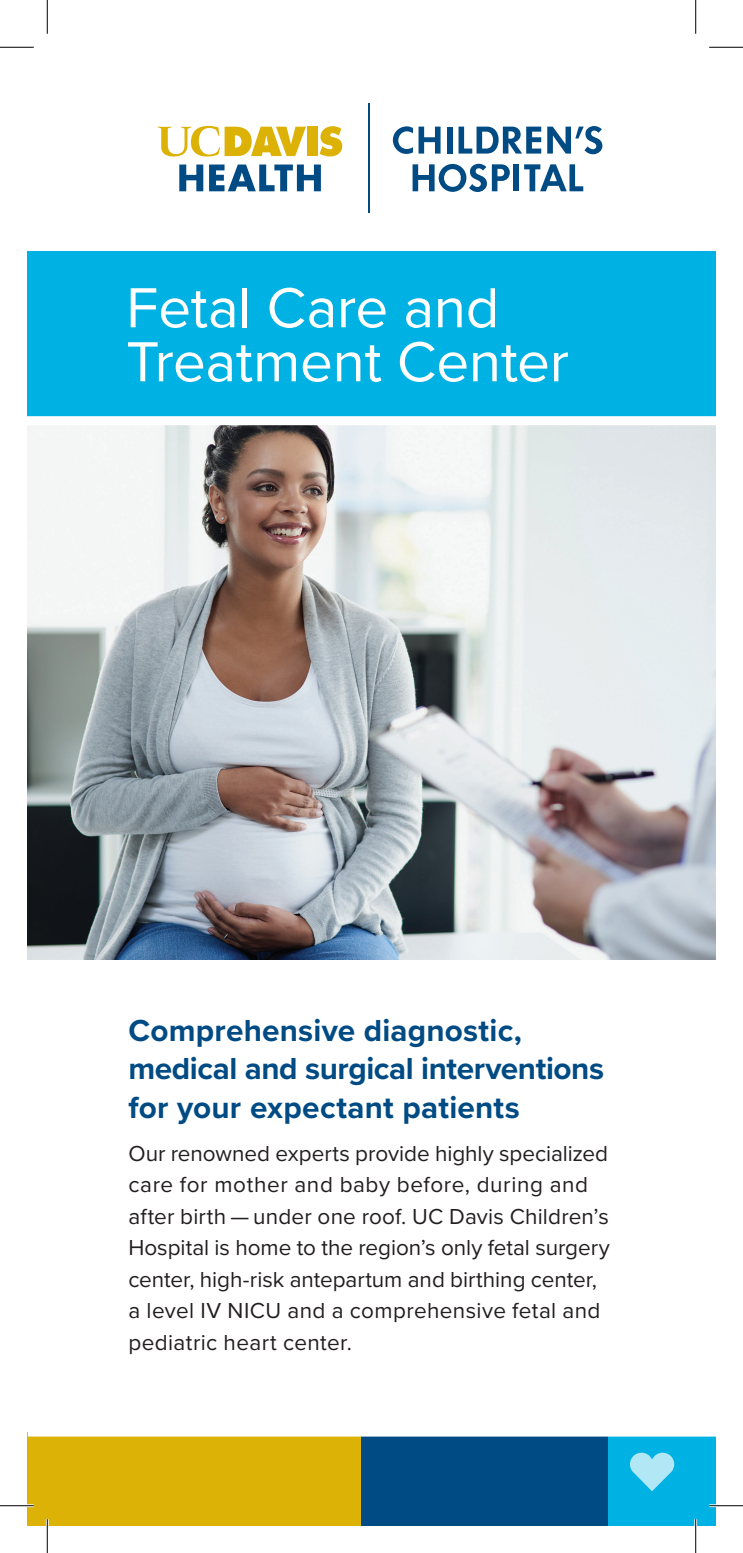
<style>
.page{position:relative;width:743px;height:1553px;background:#fff}
.page>*{position:absolute;margin:0;border:0;box-sizing:border-box;transform-origin:0 0}
.main_body{font:58.5px/54px "Proxima Nova";letter-spacing:-.005em;color:#fff}
.main_body-2{font:700 31.5px/38.2px "Proxima Nova";letter-spacing:.005em;color:#004b84}
.main_body-3{font:22.5px/31.5px "Proxima Nova";letter-spacing:.005em;color:#231f20}
</style>
<div class="page">
<div style="left:27px;top:1432px;width:667px;height:94px;background:#ddb207"></div>
<div style="left:362px;top:1432px;width:332px;height:94px;background:#004b84"></div>
<div style="left:608px;top:1432px;width:108px;height:94px;background:#00b2e3"></div>
<svg style="left:630px;top:1452px;width:44px;height:39px"></svg>
<img style="left:27px;top:425px;width:689px;height:534px">
<div style="left:28px;top:251px;width:688px;height:170px;background:#00b2e3"></div>
<svg style="left:393px;top:126px;width:47px;height:28px"></svg>
<div style="left:446px;top:127px;width:6px;height:27px;background:#004b84"></div>
<svg style="left:458px;top:127px;width:83px;height:27px"></svg>
<svg style="left:547px;top:126px;width:55px;height:28px"></svg>
<svg style="left:412px;top:164px;width:98px;height:28px"></svg>
<div style="left:513px;top:164px;width:6px;height:27px;background:#004b84"></div>
<svg style="left:524px;top:164px;width:59px;height:27px"></svg>
<hr style="left:368px;top:104px;width:2px;height:109px;background:#004b84">
<svg style="left:179px;top:164px;width:24px;height:27px"></svg>
<svg style="left:209px;top:164px;width:112px;height:27px"></svg>
<svg style="left:319px;top:126px;width:23px;height:30px"></svg>
<div style="left:307px;top:127px;width:10px;height:29px;background:#ddb207"></div>
<svg style="left:157px;top:125px;width:149px;height:32px"></svg>
<div style="left:27px;top:416px;width:689px;height:9px;background:#fff"></div>
<div style="left:28px;top:1427px;width:688px;height:9px;background:#fff"></div>
<hr style="left:0;top:1504px;width:34px;height:3px;background:#fff">
<hr style="left:709px;top:1504px;width:33px;height:3px;background:#fff">
<hr style="left:46px;top:1519px;width:3px;height:33px;background:#fff">
<hr style="left:694px;top:1519px;width:3px;height:33px;background:#fff">
<hr style="left:0;top:47px;width:34px;height:1px;background:#000">
<hr style="left:709px;top:47px;width:33px;height:1px;background:#000">
<hr style="left:0;top:1505px;width:34px;height:1px;background:#000">
<hr style="left:709px;top:1505px;width:33px;height:1px;background:#000">
<hr style="left:47px;top:0;width:1px;height:34px;background:#000">
<hr style="left:47px;top:1519px;width:1px;height:33px;background:#000">
<hr style="left:695px;top:0;width:1px;height:34px;background:#000">
<hr style="left:695px;top:1519px;width:1px;height:33px;background:#000">
<p class="main_body" style="left:126px;top:278px;width:444px">Fetal Care and<br>Treatment Center</p>
<p class="main_body-2" style="left:128px;top:1011px;width:477px">Comprehensive diagnostic, medical and surgical interventions for your expectant patients</p>
<p class="main_body-3" style="left:128px;top:1136px;width:483px">Our renowned experts provide highly specialized care for mother and baby before, during and after birth — under one roof. UC Davis Children’s Hospital is home to the region’s only fetal surgery center, high-risk antepartum and birthing center, a level IV NICU and a comprehensive fetal and pediatric heart center.</p>
</div>
